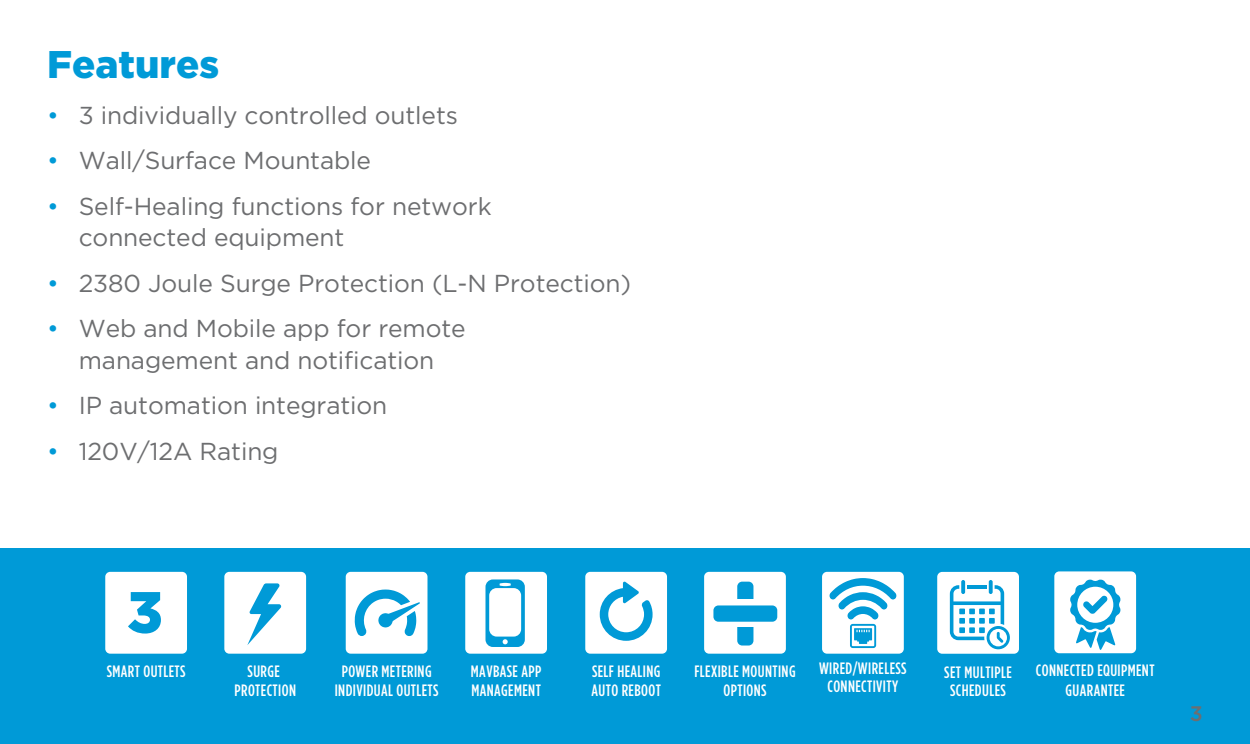
<style>
.page{position:relative;width:1250px;height:744px;background:#fff}
.page>*{position:absolute;margin:0;border:0;box-sizing:border-box;transform-origin:0 0}
.t1{font:900 58.1px "Gotham";color:#009ad7}
.t2{font:900 38.5px "Gotham";color:#009ad7}
.t3{font:24.5px/31.5px "Gotham";letter-spacing:-.005em;color:#6d6e70}
.t4{font:500 21px "Gotham";color:#6d6e70}
.t5{font:500 16.45px/19.2px "Gotham Condensed";letter-spacing:.025em;color:#fff;text-align:center}
.s1{color:#009ad7}
</style>
<div class="page">
<div style="left:0;top:549px;width:1250px;height:194px;background:#009ad7"></div>
<div style="left:105px;top:571px;width:82px;height:82px;background:#fff;border-radius:5px"></div>
<div style="left:224px;top:571px;width:82px;height:82px;background:#fff;border-radius:5px"></div>
<svg style="left:247px;top:583px;width:35px;height:62px"></svg>
<div style="left:346px;top:571px;width:81px;height:82px;background:#fff;border-radius:5px"></div>
<div style="left:465px;top:571px;width:82px;height:82px;background:#fff;border-radius:5px"></div>
<div style="left:585px;top:571px;width:82px;height:82px;background:#fff;border-radius:5px"></div>
<div style="left:704px;top:571px;width:82px;height:82px;background:#fff;border-radius:5px"></div>
<svg style="left:355px;top:589px;width:65px;height:47px"></svg>
<svg style="left:485px;top:579px;width:40px;height:67px"></svg>
<svg style="left:600px;top:581px;width:53px;height:59px"></svg>
<div style="left:737px;top:581px;width:16px;height:64px;background:#009ad7;border-radius:5px"></div>
<div style="left:732px;top:599px;width:26px;height:28px;background:#fff"></div>
<div style="left:713px;top:605px;width:64px;height:16px;background:#009ad7;border-radius:5px"></div>
<div style="left:1054px;top:571px;width:82px;height:82px;background:#fff;border-radius:5px"></div>
<svg style="left:1070px;top:579px;width:50px;height:71px"></svg>
<div style="left:822px;top:571px;width:82px;height:82px;background:#fff;border-radius:5px"></div>
<svg style="left:829px;top:578px;width:68px;height:70px"></svg>
<div style="left:937px;top:571px;width:82px;height:82px;background:#fff;border-radius:5px"></div>
<svg style="left:989px;top:580px;width:4px;height:14px"></svg>
<svg style="left:961px;top:580px;width:4px;height:14px"></svg>
<svg style="left:950px;top:585px;width:60px;height:64px"></svg>
<h2 class="t2" style="left:47px;top:42px;width:173px">Features</h2>
<p class="t3" style="left:47px;top:99px;width:412px"><span class="s1">•</span> 3 individually controlled outlets</p>
<p class="t3" style="left:47px;top:144px;width:325px"><span class="s1">•</span> Wall/Surface Mountable</p>
<p class="t3" style="left:79px;top:190px;width:414px;text-indent:-32px"><span class="s1">•</span> Self-Healing functions for network connected equipment</p>
<p class="t3" style="left:47px;top:267px;width:585px"><span class="s1">•</span> 2380 Joule Surge Protection (L-N Protection)</p>
<p class="t3" style="left:47px;top:312px;width:420px;text-align:center"><span class="s1">•</span> Web and Mobile app for remote management and notification</p>
<p class="t3" style="left:47px;top:389px;width:342px"><span class="s1">•</span> IP automation integration</p>
<p class="t3" style="left:47px;top:435px;width:233px"><span class="s1">•</span> 120V/12A Rating</p>
<h1 class="t1" style="left:127px;top:578px;width:38px">3</h1>
<p class="t5" style="left:107px;top:660px;width:80px">SMART OUTLETS</p>
<p class="t5" style="left:235px;top:660px;width:63px">SURGE<br>PROTECTION</p>
<p class="t5" style="left:335px;top:660px;width:105px">POWER METERING<br>INDIVIDUAL OUTLETS</p>
<p class="t5" style="left:471px;top:660px;width:72px;text-align:left">MAVBASE APP<br>MANAGEMENT</p>
<p class="t5" style="left:592px;top:660px;width:71px;text-align:left">SELF HEALING<br>AUTO REBOOT</p>
<p class="t5" style="left:694px;top:660px;width:103px">FLEXIBLE MOUNTING<br>OPTIONS</p>
<p class="t5" style="left:819px;top:658px;width:89px;line-height:18.2px">WIRED/WIRELESS<br>CONNECTIVITY</p>
<p class="t5" style="left:944px;top:662px;width:69px;line-height:18.2px">SET MULTIPLE<br>SCHEDULES</p>
<p class="t5" style="left:1036px;top:660px;width:120px">CONNECTED EQUIPMENT<br>GUARANTEE</p>
<p class="t4" style="left:1190px;top:701px;width:14px">3</p>
</div>
